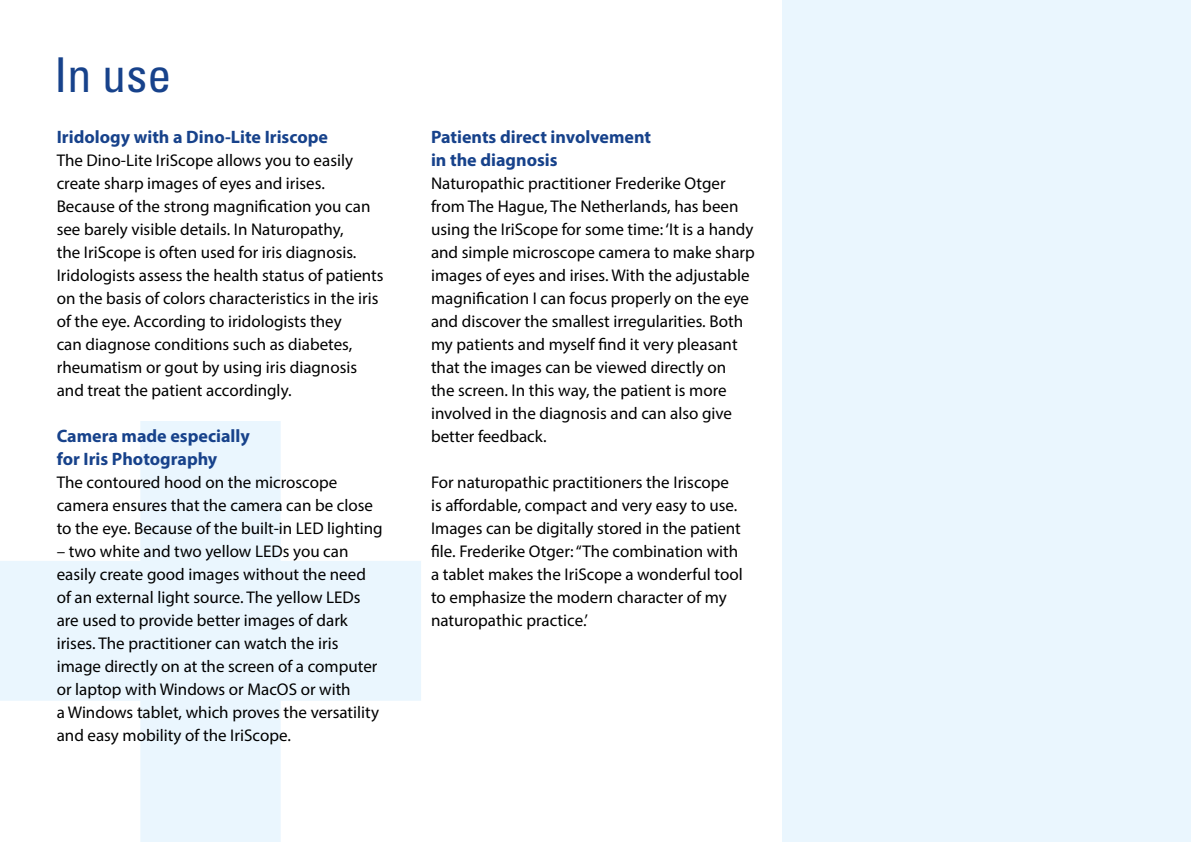
<style>
.page{position:relative;width:1191px;height:842px;background:#fff}
.page>*{position:absolute;margin:0;border:0;box-sizing:border-box;transform-origin:0 0}
.t1{font:condensed 48px "Univers LT Std";color:#17428b}
.t2{font:700 18px/23px "Myriad Pro";color:#17428b}
.t3{font:17px/23px "Myriad Pro";color:#000}
</style>
<div class="page">
<svg style="left:0;top:421px;width:421px;height:421px;fill:#eaf6fe"></svg>
<div style="left:782px;top:0;width:409px;height:842px;background:#eaf6fe"></div>
<h1 class="t1" style="left:54px;top:44px;width:119px">In use</h1>
<p class="t2" style="left:57px;top:125px;width:273px">Iridology with a Dino-Lite Iriscope</p>
<p class="t3" style="left:57px;top:148px;width:328px">The Dino-Lite IriScope allows you to easily create sharp images of eyes and irises.<br>Because of the strong magnification you can see barely visible details. In Naturopathy,<br>the IriScope is often used for iris diagnosis.<br>Iridologists assess the health status of patients on the basis of colors characteristics in the iris of the eye. According to iridologists they<br>can diagnose conditions such as diabetes, rheumatism or gout by using iris diagnosis and treat the patient accordingly.</p>
<p class="t2" style="left:57px;top:424px;width:195px">Camera made especially for Iris Photography</p>
<p class="t3" style="left:57px;top:470px;width:327px">The contoured hood on the microscope camera ensures that the camera can be close to the eye. Because of the built-in LED lighting</p>
<p class="t3" style="left:57px;top:539px;width:324px">– two white and two yellow LEDs you can easily create good images without the need of an external light source. The yellow LEDs are used to provide better images of dark irises. The practitioner can watch the iris image directly on at the screen of a computer or laptop with Windows or MacOS or with<br>a Windows tablet, which proves the versatility and easy mobility of the IriScope.</p>
<p class="t2" style="left:431px;top:125px;width:222px">Patients direct involvement in the diagnosis</p>
<p class="t3" style="left:431px;top:171px;width:325px">Naturopathic practitioner Frederike Otger from The Hague, The Netherlands, has been using the IriScope for some time: ‘It is a handy and simple microscope camera to make sharp images of eyes and irises. With the adjustable magnification I can focus properly on the eye and discover the smallest irregularities. Both my patients and myself find it very pleasant that the images can be viewed directly on<br>the screen. In this way, the patient is more involved in the diagnosis and can also give better feedback.</p>
<p class="t3" style="left:431px;top:470px;width:313px">For naturopathic practitioners the Iriscope is affordable, compact and very easy to use.<br>Images can be digitally stored in the patient file. Frederike Otger: “The combination with a tablet makes the IriScope a wonderful tool to emphasize the modern character of my naturopathic practice.’</p>
</div>
